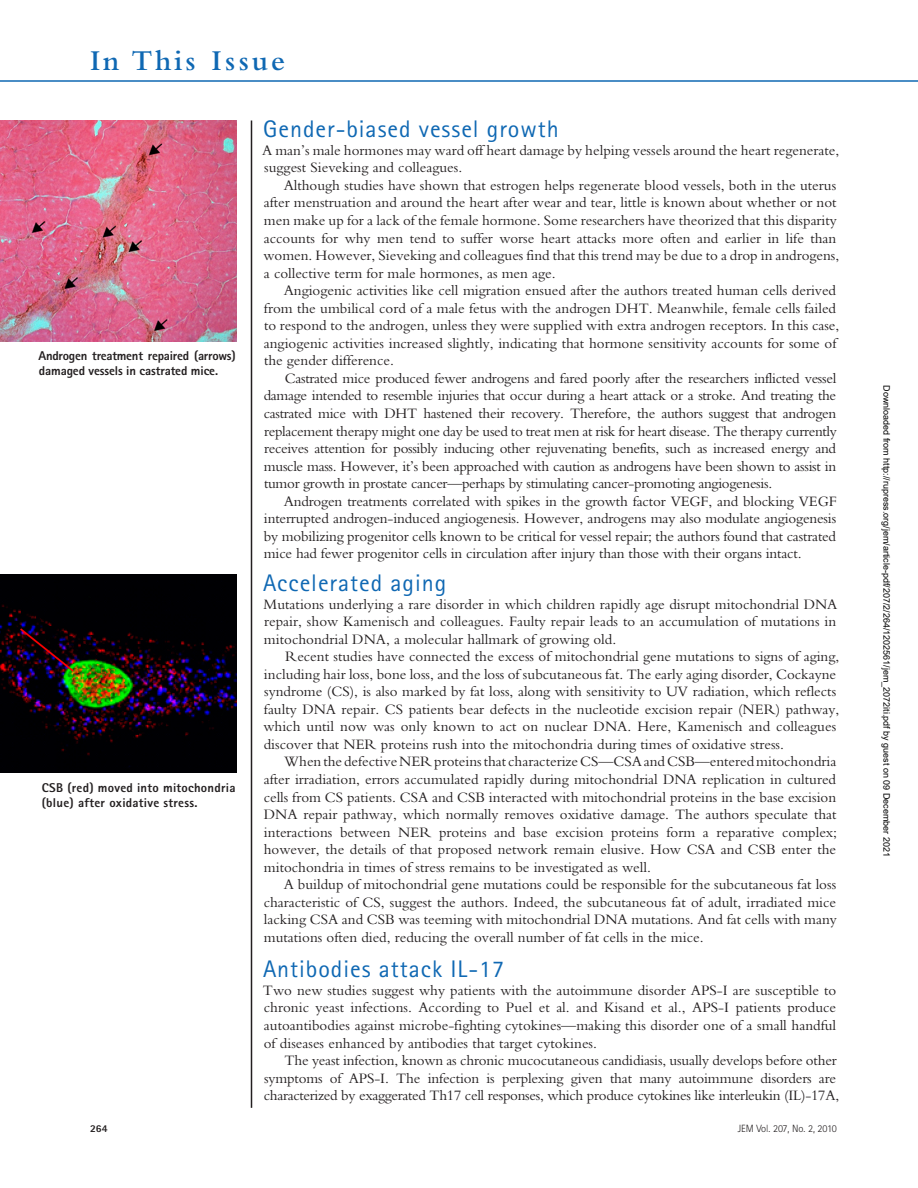
<style>
.page{position:relative;width:918px;height:1188px;background:#fff}
.page>*{position:absolute;margin:0;border:0;box-sizing:border-box;transform-origin:0 0}
.t1{font:600 30px "Bembo Std";letter-spacing:.1em;color:#0f68b3}
.t2{font:24px "Rotis Sans Serif Std";letter-spacing:.04em;color:#0f68b3}
.t3{font:15px/17.5px "Bembo Std";color:#231f20;text-align:justify}
.t4{font:800 12.75px/15.8px "Rotis Sans Serif Std";letter-spacing:-.01em;color:#231f20}
.t5{font:800 12.75px/15.8px "Rotis Sans Serif Std";letter-spacing:.02em;color:#231f20}
.t6{font:300 10.5px "Rotis Sans Serif Std";color:#231f20}
.t7{font:800 10.5px "Rotis Sans Serif Std";color:#231f20}
.t8{font:9px "Arial";color:#000}
</style>
<div class="page">
<hr style="left:0;top:80px;width:918px;height:2px;background:#0f68b3">
<hr style="left:251px;top:120px;width:1px;height:988px;background:#231f20">
<img style="left:0;top:121px;width:236px;height:221px">
<img style="left:0;top:574px;width:236px;height:199px">
<h1 class="t1" style="left:90px;top:48px;width:197px">In This Issue</h1>
<p class="t4" style="left:39px;top:349px;width:199px">Androgen treatment repaired (arrows) damaged vessels in castrated mice.</p>
<p class="t5" style="left:42px;top:781px;width:195px">CSB (red) moved into mitochondria (blue) after oxidative stress.</p>
<h2 class="t2" style="left:263px;top:120px;width:297px">Gender-biased vessel growth</h2>
<p class="t3" style="left:262px;top:143px;width:579px">A man’s male hormones may ward off heart damage by helping vessels around the heart regenerate, suggest Sieveking and colleagues.</p>
<p class="t3" style="left:263px;top:178px;width:577px;text-align:left;text-indent:20px">Although studies have shown that estrogen helps regenerate blood vessels, both in the uterus after menstruation and around the heart after wear and tear, little is known about whether or not men make up for a lack of the female hormone. Some researchers have theorized that this disparity accounts for why men tend to suffer worse heart attacks more often and earlier in life than women. However, Sieveking and colleagues find that this trend may be due to a drop in androgens, a collective term for male hormones, as men age.</p>
<p class="t3" style="left:264px;top:283px;width:577px;text-align:left;text-indent:20px">Angiogenic activities like cell migration ensued after the authors treated human cells derived from the umbilical cord of a male fetus with the androgen DHT. Meanwhile, female cells failed to respond to the androgen, unless they were supplied with extra androgen receptors. In this case, angiogenic activities increased slightly, indicating that hormone sensitivity accounts for some of the gender difference.</p>
<p class="t3" style="left:264px;top:371px;width:575px;text-indent:21px">Castrated mice produced fewer androgens and fared poorly after the researchers inflicted vessel damage intended to resemble injuries that occur during a heart attack or a stroke. And treating the castrated mice with DHT hastened their recovery. Therefore, the authors suggest that androgen replacement therapy might one day be used to treat men at risk for heart disease. The therapy currently receives attention for possibly inducing other rejuvenating benefits, such as increased energy and muscle mass. However, it’s been approached with caution as androgens have been shown to assist in tumor growth in prostate cancer—perhaps by stimulating cancer-promoting angiogenesis.</p>
<p class="t3" style="left:264px;top:494px;width:574px;text-indent:20px">Androgen treatments correlated with spikes in the growth factor VEGF, and blocking VEGF interrupted androgen-induced angiogenesis. However, androgens may also modulate angiogenesis by mobilizing progenitor cells known to be critical for vessel repair; the authors found that castrated mice had fewer progenitor cells in circulation after injury than those with their organs intact.</p>
<h2 class="t2" style="left:263px;top:574px;width:185px">Accelerated aging</h2>
<p class="t3" style="left:264px;top:596px;width:575px">Mutations underlying a rare disorder in which children rapidly age disrupt mitochondrial DNA repair, show Kamenisch and colleagues. Faulty repair leads to an accumulation of mutations in mitochondrial DNA, a molecular hallmark of growing old.</p>
<p class="t3" style="left:263px;top:649px;width:577px;text-align:left;text-indent:22px">Recent studies have connected the excess of mitochondrial gene mutations to signs of aging, including hair loss, bone loss, and the loss of subcutaneous fat. The early aging disorder, Cockayne syndrome (CS), is also marked by fat loss, along with sensitivity to UV radiation, which reflects faulty DNA repair. CS patients bear defects in the nucleotide excision repair (NER) pathway, which until now was only known to act on nuclear DNA. Here, Kamenisch and colleagues discover that NER proteins rush into the mitochondria during times of oxidative stress.</p>
<p class="t3" style="left:264px;top:754px;width:575px;text-indent:20px">When the defective NER proteins that characterize CS—CSA and CSB—entered mitochondria after irradiation, errors accumulated rapidly during mitochondrial DNA replication in cultured cells from CS patients. CSA and CSB interacted with mitochondrial proteins in the base excision DNA repair pathway, which normally removes oxidative damage. The authors speculate that interactions between NER proteins and base excision proteins form a reparative complex; however, the details of that proposed network remain elusive. How CSA and CSB enter the mitochondria in times of stress remains to be investigated as well.</p>
<p class="t3" style="left:264px;top:877px;width:575px;text-indent:20px">A buildup of mitochondrial gene mutations could be responsible for the subcutaneous fat loss characteristic of CS, suggest the authors. Indeed, the subcutaneous fat of adult, irradiated mice lacking CSA and CSB was teeming with mitochondrial DNA mutations. And fat cells with many mutations often died, reducing the overall number of fat cells in the mice.</p>
<h2 class="t2" style="left:263px;top:960px;width:243px">Antibodies attack IL-17</h2>
<p class="t3" style="left:263px;top:983px;width:575px">Two new studies suggest why patients with the autoimmune disorder APS-I are susceptible to chronic yeast infections. According to Puel et al. and Kisand et al., APS-I patients produce autoantibodies against microbe-fighting cytokines—making this disorder one of a small handful of diseases enhanced by antibodies that target cytokines.</p>
<p class="t3" style="left:264px;top:1053px;width:577px;text-align:left;text-indent:21px">The yeast infection, known as chronic mucocutaneous candidiasis, usually develops before other symptoms of APS-I. The infection is perplexing given that many autoimmune disorders are characterized by exaggerated Th17 cell responses, which produce cytokines like interleukin (IL)-17A,</p>
<p class="t7" style="left:90px;top:1125px;width:19px">264</p>
<p class="t6" style="left:738px;top:1125px;width:101px">JEM Vol. 207, No. 2, 2010</p>
<p class="t8" style="left:890px;top:385px;width:473px;rotate:90deg">Downloaded from http://rupress.org/jem/article-pdf/207/2/264/1202561/jem_2072iti.pdf by guest on 09 December 2021</p>
</div>
